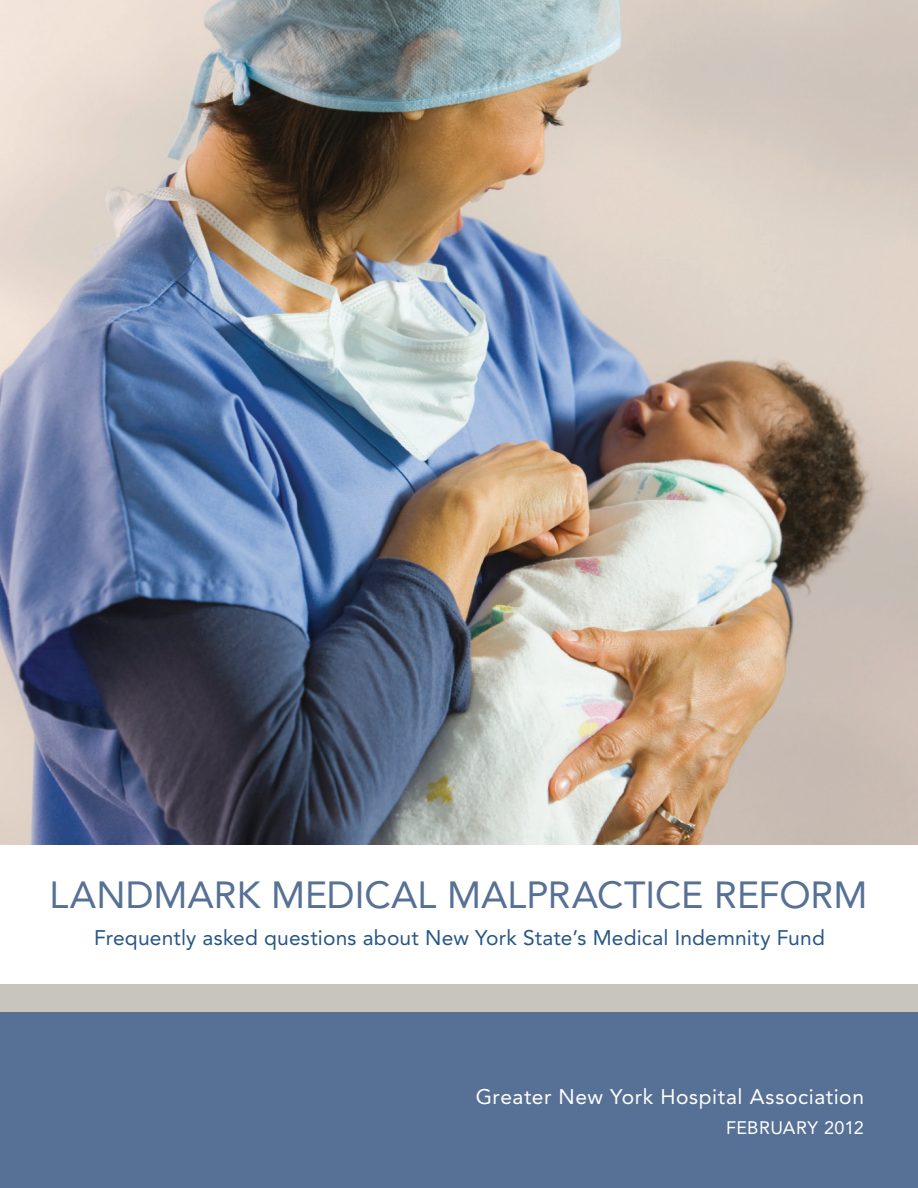
<style>
.page{position:relative;width:918px;height:1188px;background:#fff}
.page>*{position:absolute;margin:0;border:0;box-sizing:border-box;transform-origin:0 0}
.t1{font:37.5px "Avenir LT Std";color:#577095}
.t2{font:21px "Avenir LT Std";letter-spacing:.01em;color:#275684}
.t3{font:21px "Avenir LT Std";letter-spacing:.03em;color:#fff}
.t4{font:18px "Avenir LT Std";letter-spacing:.015em;color:#fff}
</style>
<div class="page">
<div style="left:0;top:1012px;width:918px;height:176px;background:#577095"></div>
<img style="left:0;top:0;width:918px;height:845px">
<div style="left:0;top:984px;width:918px;height:28px;background:#c8c5bc"></div>
<h1 class="t1" style="left:50px;top:873px;width:819px">LANDMARK MEDICAL MALPRACTICE REFORM</h1>
<p class="t2" style="left:94px;top:925px;width:732px">Frequently asked questions about New York State’s Medical Indemnity Fund</p>
<p class="t3" style="left:476px;top:1085px;width:390px">Greater New York Hospital Association</p>
<p class="t4" style="left:726px;top:1117px;width:139px">February 2012</p>
</div>
